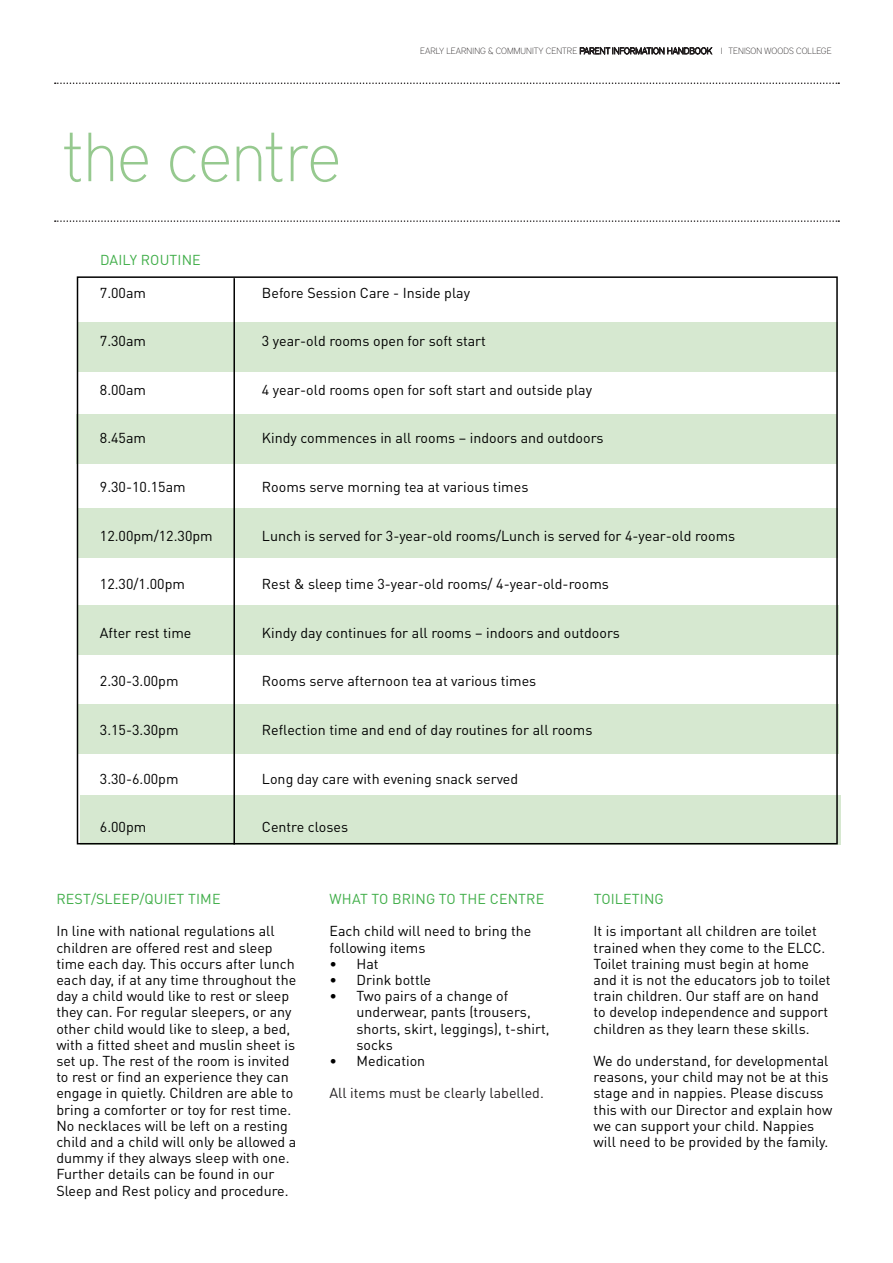
<style>
.page{position:relative;width:893px;height:1263px;background:#fff}
.page>*{position:absolute;margin:0;border:0;box-sizing:border-box;transform-origin:0 0}
.t1{font:100 69px "District Pro";color:#96c98f}
.t2{font:14.25px/16.2px "DIN Pro";color:#000}
.t3{font:14.25px "DIN Pro";letter-spacing:.01em;color:#40ae49}
.t4{font:14.25px "DIN Pro";color:#231f20}
.t5{font:100 9px "District Pro";color:#231f20}
</style>
<div class="page">
<div style="left:80px;top:795px;width:760px;height:49px;background:#d6e8d0"></div>
<div style="left:79px;top:704px;width:760px;height:50px;background:#d6e8d0"></div>
<div style="left:79px;top:605px;width:760px;height:50px;background:#d6e8d0"></div>
<div style="left:78px;top:509px;width:760px;height:49px;background:#d6e8d0"></div>
<div style="left:77px;top:414px;width:760px;height:49px;background:#d6e8d0"></div>
<div style="left:77px;top:323px;width:760px;height:49px;background:#d6e8d0"></div>
<svg style="left:55px;top:220px;width:784px;height:2px"></svg>
<svg style="left:55px;top:82px;width:784px;height:2px"></svg>
<hr style="left:233px;top:278px;width:2px;height:566px;background:#000">
<p class="t1" style="left:62px;top:108px;width:280px">the centre</p>
<p class="t5" style="left:420px;top:44px;width:413px">EARLY LEARNING &amp; COMMUNITY CENTRE PARENT INFORMATION HANDBOOK I TENISON WOODS COLLEGE</p>
<p class="t3" style="left:100px;top:250px;width:102px">DAILY ROUTINE</p>
<p class="t2" style="left:100px;top:284px;width:48px">7.00am</p>
<p class="t2" style="left:262px;top:284px;width:210px">Before Session Care - Inside play</p>
<p class="t2" style="left:100px;top:332px;width:48px">7.30am</p>
<p class="t2" style="left:262px;top:332px;width:226px">3 year-old rooms open for soft start</p>
<p class="t2" style="left:100px;top:381px;width:48px">8.00am</p>
<p class="t2" style="left:262px;top:381px;width:332px">4 year-old rooms open for soft start and outside play</p>
<p class="t2" style="left:100px;top:430px;width:48px">8.45am</p>
<p class="t2" style="left:262px;top:430px;width:343px">Kindy commences in all rooms – indoors and outdoors</p>
<p class="t2" style="left:100px;top:478px;width:87px">9.30-10.15am</p>
<p class="t2" style="left:262px;top:478px;width:268px">Rooms serve morning tea at various times</p>
<p class="t2" style="left:100px;top:527px;width:114px">12.00pm/12.30pm</p>
<p class="t2" style="left:262px;top:527px;width:475px">Lunch is served for 3-year-old rooms/Lunch is served for 4-year-old rooms</p>
<p class="t2" style="left:100px;top:575px;width:87px">12.30/1.00pm</p>
<p class="t2" style="left:262px;top:575px;width:348px">Rest &amp; sleep time 3-year-old rooms/ 4-year-old-rooms</p>
<p class="t2" style="left:100px;top:624px;width:93px">After rest time</p>
<p class="t2" style="left:262px;top:624px;width:360px">Kindy day continues for all rooms – indoors and outdoors</p>
<p class="t2" style="left:100px;top:673px;width:80px">2.30-3.00pm</p>
<p class="t2" style="left:262px;top:673px;width:276px">Rooms serve afternoon tea at various times</p>
<p class="t2" style="left:100px;top:721px;width:80px">3.15-3.30pm</p>
<p class="t2" style="left:262px;top:721px;width:332px">Reflection time and end of day routines for all rooms</p>
<p class="t2" style="left:100px;top:770px;width:80px">3.30-6.00pm</p>
<p class="t2" style="left:262px;top:770px;width:258px">Long day care with evening snack served</p>
<p class="t2" style="left:100px;top:818px;width:48px">6.00pm</p>
<p class="t2" style="left:262px;top:818px;width:88px">Centre closes</p>
<p class="t3" style="left:56px;top:889px;width:166px">REST/SLEEP/QUIET TIME</p>
<p class="t2" style="left:56px;top:922px;width:242px">In line with national regulations all children are offered rest and sleep time each day. This occurs after lunch each day, if at any time throughout the day a child would like to rest or sleep they can. For regular sleepers, or any other child would like to sleep, a bed, with a fitted sheet and muslin sheet is set up. The rest of the room is invited to rest or find an experience they can engage in quietly. Children are able to bring a comforter or toy for rest time.<br>No necklaces will be left on a resting child and a child will only be allowed a dummy if they always sleep with one.<br>Further details can be found in our Sleep and Rest policy and procedure.</p>
<p class="t3" style="left:330px;top:889px;width:216px">WHAT TO BRING TO THE CENTRE</p>
<p class="t2" style="left:330px;top:922px;width:203px">Each child will need to bring the following items</p>
<p class="t2" style="left:330px;top:955px;width:51px">• Hat</p>
<p class="t2" style="left:330px;top:971px;width:103px">• Drink bottle</p>
<p class="t2" style="left:357px;top:987px;width:194px;text-indent:-27px">• Two pairs of a change of underwear, pants (trousers, shorts, skirt, leggings), t-shirt, socks</p>
<p class="t2" style="left:330px;top:1052px;width:97px">• Medication</p>
<p class="t4" style="left:330px;top:1083px;width:216px">All items must be clearly labelled.</p>
<p class="t3" style="left:594px;top:889px;width:72px">TOILETING</p>
<p class="t2" style="left:594px;top:922px;width:239px">It is important all children are toilet trained when they come to the ELCC.<br>Toilet training must begin at home and it is not the educators job to toilet train children. Our staff are on hand to develop independence and support children as they learn these skills.</p>
<p class="t2" style="left:594px;top:1052px;width:240px">We do understand, for developmental reasons, your child may not be at this stage and in nappies. Please discuss this with our Director and explain how we can support your child. Nappies will need to be provided by the family.</p>
</div>
